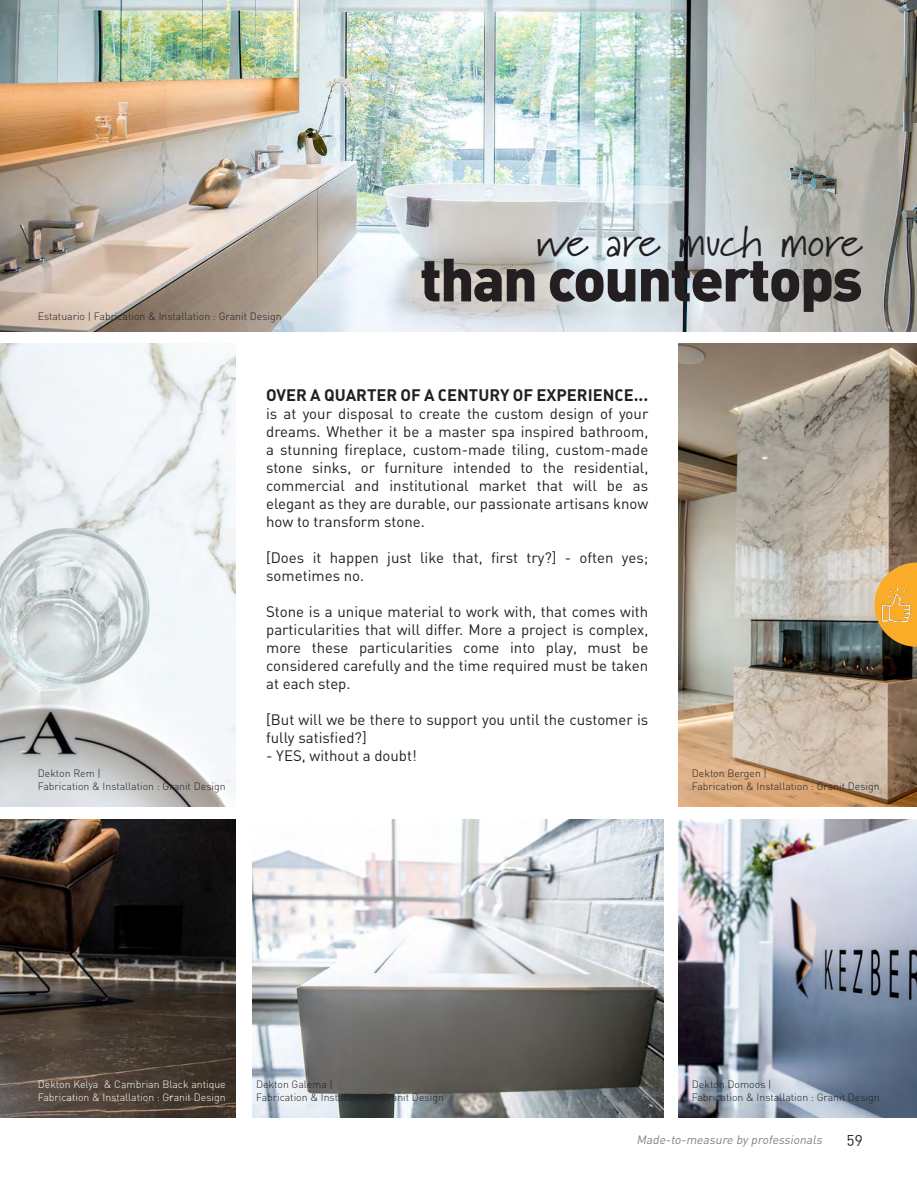
<style>
.page{position:relative;width:917px;height:1188px;background:#fff}
.page>*{position:absolute;margin:0;border:0;box-sizing:border-box;transform-origin:0 0}
.t1{font:900 60px "DIN";letter-spacing:-.03em;color:#231f20}
.t2{font:45px "Marydale";letter-spacing:-.015em;color:#231f20}
.t3{font:16.5px "DIN Bold Alternate";color:#231f20}
.t4{font:15px/18px "DIN Regular Alternate";color:#231f20;text-align:justify}
.t5{font:italic 12px "DIN Regular Alternate";color:#808285}
.t6{font:300 10.5px "DIN";color:#231f20}
.t7{font:300 10.5px "DIN";color:#fff}
</style>
<div class="page">
<img style="left:0;top:0;width:916px;height:331px">
<img style="left:0;top:344px;width:235px;height:462px">
<img style="left:0;top:819px;width:235px;height:298px">
<img style="left:253px;top:819px;width:410px;height:298px">
<img style="left:678px;top:344px;width:238px;height:462px">
<img style="left:678px;top:819px;width:238px;height:298px">
<svg style="left:874px;top:562px;width:42px;height:85px;background:#d19e47"></svg>
<img style="left:878px;top:588px;width:33px;height:33px">
<p class="t6" style="left:38px;top:310px;width:245px">Estatuario | Fabrication &amp; Installation : Granit Design</p>
<p class="t2" style="left:535px;top:214px;width:328px">we are much more</p>
<p class="t1" style="left:420px;top:239px;width:444px">than countertops</p>
<p class="t6" style="left:38px;top:767px;width:65px">Dekton Rem |</p>
<p class="t6" style="left:38px;top:779px;width:189px">Fabrication &amp; Installation : Granit Design</p>
<p class="t3" style="left:266px;top:384px;width:383px">OVER A QUARTER OF A CENTURY OF EXPERIENCE...</p>
<p class="t4" style="left:266px;top:404px;width:383px">is at your disposal to create the custom design of your dreams. Whether it be a master spa inspired bathroom, a stunning fireplace, custom-made tiling, custom-made stone sinks, or furniture intended to the residential, commercial and institutional market that will be as elegant as they are durable, our passionate artisans know how to transform stone.</p>
<p class="t4" style="left:266px;top:548px;width:383px">[Does it happen just like that, first try?] - often yes; sometimes no.</p>
<p class="t4" style="left:266px;top:602px;width:383px">Stone is a unique material to work with, that comes with particularities that will differ. More a project is complex, more these particularities come into play, must be considered carefully and the time required must be taken at each step.</p>
<p class="t4" style="left:266px;top:710px;width:383px">[But will we be there to support you until the customer is fully satisfied?]</p>
<p class="t4" style="left:266px;top:746px;width:152px">- YES, without a doubt!</p>
<p class="t6" style="left:691px;top:767px;width:77px">Dekton Bergen |</p>
<p class="t6" style="left:691px;top:779px;width:189px">Fabrication &amp; Installation : Granit Design</p>
<p class="t7" style="left:38px;top:1077px;width:189px">Dekton Kelya &amp; Cambrian Black antique</p>
<p class="t7" style="left:38px;top:1090px;width:189px">Fabrication &amp; Installation : Granit Design</p>
<p class="t6" style="left:256px;top:1077px;width:78px">Dekton Galema |</p>
<p class="t6" style="left:256px;top:1090px;width:189px">Fabrication &amp; Installation : Granit Design</p>
<p class="t6" style="left:691px;top:1077px;width:81px">Dekton Domoos |</p>
<p class="t6" style="left:691px;top:1090px;width:189px">Fabrication &amp; Installation : Granit Design</p>
<p class="t5" style="left:636px;top:1132px;width:189px">Made-to-measure by professionals</p>
<p class="t4" style="left:846px;top:1129px;width:17px">59</p>
</div>
